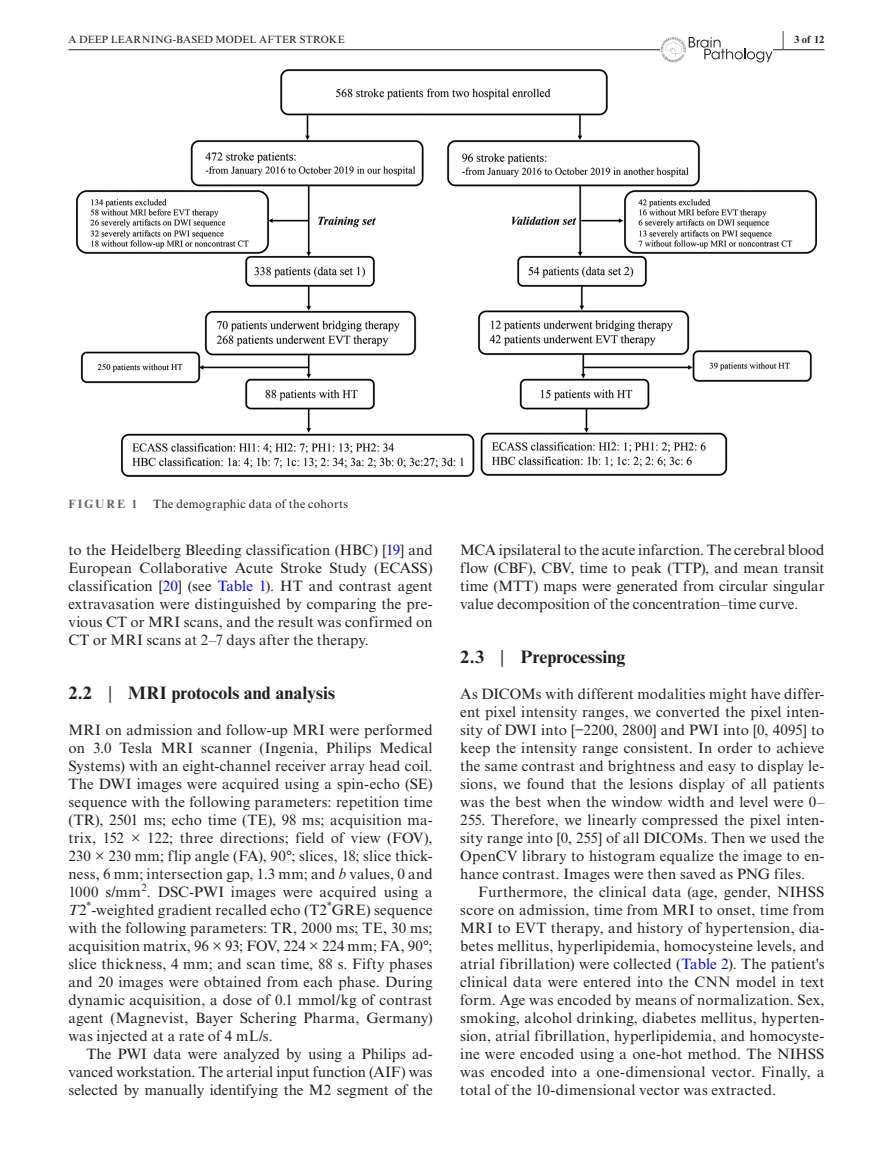
<style>
.page{position:relative;width:893px;height:1174px;background:#fff}
.page>*{position:absolute;margin:0;border:0;box-sizing:border-box;transform-origin:0 0}
.t1{font:700 18px "Times New Roman MT Std";color:#231f20}
.t2{font:15px/18px "Times New Roman MT Std";letter-spacing:.01em;color:#231f20;text-align:justify}
.t3{font:12px "Times New Roman MT Std";letter-spacing:.02em;color:#231f20}
.t4{font:700 12px "Times New Roman MT Std";letter-spacing:.175em;color:#636366}
.t5{font:10.5px "Times New Roman MT Std";letter-spacing:.005em;color:#231f20}
.t6{font:700 10.5px "Times New Roman MT Std";color:#231f20}
.s1{font-size:20.25px}
.s2{color:#00f}
.s3{font-weight:400}
.s4{font-style:italic}
</style>
<div class="page">
<hr style="left:68px;top:49px;width:756px;height:1px;background:#231f20">
<svg style="left:660px;top:37px;width:112px;height:25px"></svg>
<img style="left:76px;top:69px;width:740px;height:408px">
<p class="t5" style="left:68px;top:33px;width:278px">A DEEP LEARNING-BASED MODEL AFTER STROKE</p>
<p class="t6" style="left:782px;top:33px;width:43px"><span class="s1">|</span> 3 of 12</p>
<p class="t4" style="left:68px;top:496px;width:71px">FIGURE 1</p>
<p class="t3" style="left:153px;top:497px;width:197px">The demographic data of the cohorts</p>
<p class="t2" style="left:68px;top:541px;width:366px">to the Heidelberg Bleeding classification (HBC) [<span class="s2">19</span>] and European Collaborative Acute Stroke Study (ECASS) classification [<span class="s2">20</span>] (see <span class="s2">Table 1</span>). HT and contrast agent extravasation were distinguished by comparing the pre&shy;vious CT or MRI scans, and the result was confirmed on CT or MRI scans at 2–7 days after the therapy.</p>
<p class="t1" style="left:68px;top:682px;width:268px">2.2 <span class="s3">|</span> MRI protocols and analysis</p>
<p class="t2" style="left:68px;top:721px;width:366px">MRI on admission and follow-up MRI were performed on 3.0 Tesla MRI scanner (Ingenia, Philips Medical Systems) with an eight-channel receiver array head coil.<br>The DWI images were acquired using a spin-echo (SE) sequence with the following parameters: repetition time (TR), 2501 ms; echo time (TE), 98 ms; acquisition ma&shy;trix, 152 × 122; three directions; field of view (FOV), 230 × 230 mm; flip angle (FA), 90°; slices, 18; slice thick&shy;ness, 6 mm; intersection gap, 1.3 mm; and <span class="s4">b</span> values, 0 and 1000 s/mm . DSC-PWI images were acquired using a</p>
<p class="t5" style="left:141px;top:881px;width:7px">2</p>
<p class="t2" style="left:68px;top:901px;width:366px"><span class="s4">T</span>2 -weighted gradient recalled echo (T2 GRE) sequence</p>
<p class="t5" style="left:86px;top:899px;width:7px">*</p>
<p class="t5" style="left:327px;top:899px;width:7px">*</p>
<p class="t2" style="left:68px;top:919px;width:366px">with the following parameters: TR, 2000 ms; TE, 30 ms; acquisition matrix, 96 × 93; FOV, 224 × 224 mm; FA, 90°; slice thickness, 4 mm; and scan time, 88 s. Fifty phases and 20 images were obtained from each phase. During dynamic acquisition, a dose of 0.1 mmol/kg of contrast agent (Magnevist, Bayer Schering Pharma, Germany) was injected at a rate of 4 mL/s.</p>
<p class="t2" style="left:68px;top:1045px;width:366px;text-indent:18px">The PWI data were analyzed by using a Philips ad&shy;vanced workstation. The arterial input function (AIF) was selected by manually identifying the M2 segment of the</p>
<p class="t2" style="left:460px;top:541px;width:366px">MCA ipsilateral to the acute infarction. The cerebral blood flow (CBF), CBV, time to peak (TTP), and mean transit time (MTT) maps were generated from circular singular value decomposition of the concentration–time curve.</p>
<p class="t1" style="left:460px;top:646px;width:167px">2.3 <span class="s3">|</span> Preprocessing</p>
<p class="t2" style="left:460px;top:685px;width:366px">As DICOMs with different modalities might have differ&shy;ent pixel intensity ranges, we converted the pixel inten&shy;sity of DWI into [−2200, 2800] and PWI into [0, 4095] to keep the intensity range consistent. In order to achieve the same contrast and brightness and easy to display le&shy;sions, we found that the lesions display of all patients was the best when the window width and level were 0– 255. Therefore, we linearly compressed the pixel inten&shy;sity range into [0, 255] of all DICOMs. Then we used the OpenCV library to histogram equalize the image to en&shy;hance contrast. Images were then saved as PNG files.</p>
<p class="t2" style="left:460px;top:883px;width:366px;text-indent:18px">Furthermore, the clinical data (age, gender, NIHSS score on admission, time from MRI to onset, time from MRI to EVT therapy, and history of hypertension, dia&shy;betes mellitus, hyperlipidemia, homocysteine levels, and atrial fibrillation) were collected (<span class="s2">Table 2</span>). The patient's clinical data were entered into the CNN model in text form. Age was encoded by means of normalization. Sex, smoking, alcohol drinking, diabetes mellitus, hyperten&shy;sion, atrial fibrillation, hyperlipidemia, and homocyste&shy;ine were encoded using a one-hot method. The NIHSS was encoded into a one-dimensional vector. Finally, a total of the 10-dimensional vector was extracted.</p>
</div>
